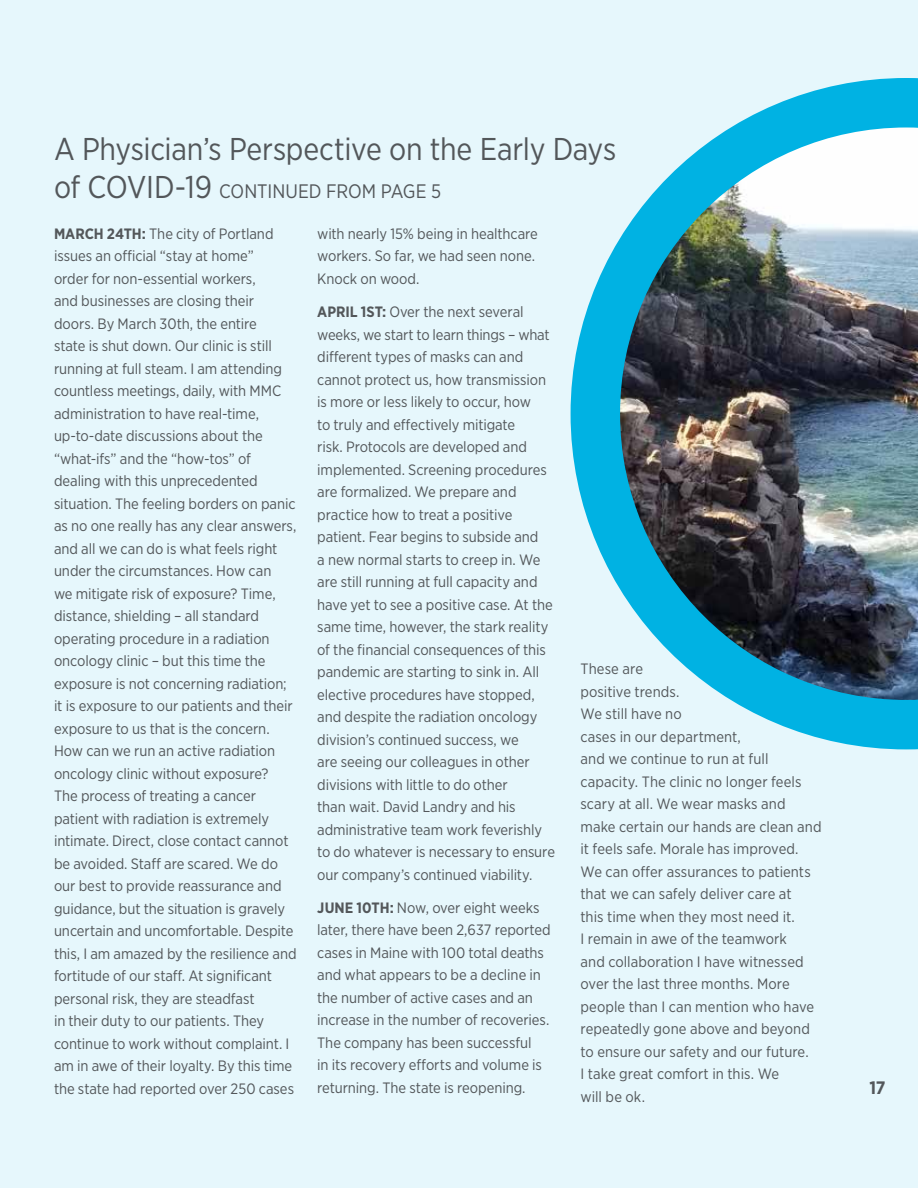
<style>
.page{position:relative;width:918px;height:1188px;background:#e6f7fc}
.page>*{position:absolute;margin:0;border:0;box-sizing:border-box;transform-origin:0 0}
.t1{font:31.5px "Gotham Narrow";letter-spacing:-.01em;color:#53575a}
.t2{font:19.5px "Gotham Narrow";letter-spacing:-.005em;color:#53575a}
.t3{font:700 18px "Gotham Narrow";color:#53575a}
.t4{font:15px/22.5px "Gotham Narrow";letter-spacing:-.005em;color:#53575a}
.s1{font-size:31.5px}
.s2{font-weight:700}
</style>
<div class="page">
<img style="left:571px;top:78px;width:347px;height:671px">
<h1 class="t1" style="left:54px;top:130px;width:564px">A Physician’s Perspective on the Early Days</h1>
<h2 class="t2" style="left:54px;top:179px;width:389px"><span class="s1">of COVID-19</span> CONTINUED FROM PAGE 5</h2>
<p class="t4" style="left:54px;top:222px;width:244px"><span class="s2">MARCH 24TH:</span> The city of Portland issues an official “stay at home”<br>order for non-essential workers,<br>and businesses are closing their doors. By March 30th, the entire<br>state is shut down. Our clinic is still running at full steam. I am attending countless meetings, daily, with MMC administration to have real-time, up-to-date discussions about the “what-ifs” and the “how-tos” of dealing with this unprecedented situation. The feeling borders on panic as no one really has any clear answers, and all we can do is what feels right under the circumstances. How can<br>we mitigate risk of exposure? Time, distance, shielding – all standard operating procedure in a radiation oncology clinic – but this time the exposure is not concerning radiation; it is exposure to our patients and their exposure to us that is the concern.<br>How can we run an active radiation oncology clinic without exposure?<br>The process of treating a cancer patient with radiation is extremely intimate. Direct, close contact cannot be avoided. Staff are scared. We do our best to provide reassurance and guidance, but the situation is gravely uncertain and uncomfortable. Despite this, I am amazed by the resilience and fortitude of our staff. At significant personal risk, they are steadfast<br>in their duty to our patients. They continue to work without complaint. I am in awe of their loyalty. By this time the state had reported over 250 cases</p>
<p class="t4" style="left:317px;top:222px;width:222px">with nearly 15% being in healthcare workers. So far, we had seen none.<br>Knock on wood.</p>
<p class="t4" style="left:317px;top:300px;width:239px"><span class="s2">APRIL 1ST:</span> Over the next several weeks, we start to learn things – what different types of masks can and cannot protect us, how transmission is more or less likely to occur, how<br>to truly and effectively mitigate<br>risk. Protocols are developed and implemented. Screening procedures are formalized. We prepare and practice how to treat a positive patient. Fear begins to subside and<br>a new normal starts to creep in. We are still running at full capacity and have yet to see a positive case. At the same time, however, the stark reality of the financial consequences of this pandemic are starting to sink in. All elective procedures have stopped, and despite the radiation oncology division’s continued success, we<br>are seeing our colleagues in other divisions with little to do other<br>than wait. David Landry and his administrative team work feverishly to do whatever is necessary to ensure our company’s continued viability.</p>
<p class="t4" style="left:317px;top:896px;width:235px"><span class="s2">JUNE 10TH:</span> Now, over eight weeks later, there have been 2,637 reported cases in Maine with 100 total deaths and what appears to be a decline in the number of active cases and an increase in the number of recoveries.<br>The company has been successful<br>in its recovery efforts and volume is returning. The state is reopening.</p>
<p class="t4" style="left:580px;top:658px;width:243px">These are<br>positive trends.<br>We still have no<br>cases in our department,<br>and we continue to run at full capacity. The clinic no longer feels scary at all. We wear masks and make certain our hands are clean and it feels safe. Morale has improved.<br>We can offer assurances to patients that we can safely deliver care at<br>this time when they most need it.<br>I remain in awe of the teamwork<br>and collaboration I have witnessed over the last three months. More people than I can mention who have repeatedly gone above and beyond to ensure our safety and our future.<br>I take great comfort in this. We<br>will be ok.</p>
<p class="t3" style="left:869px;top:1077px;width:18px">17</p>
</div>
